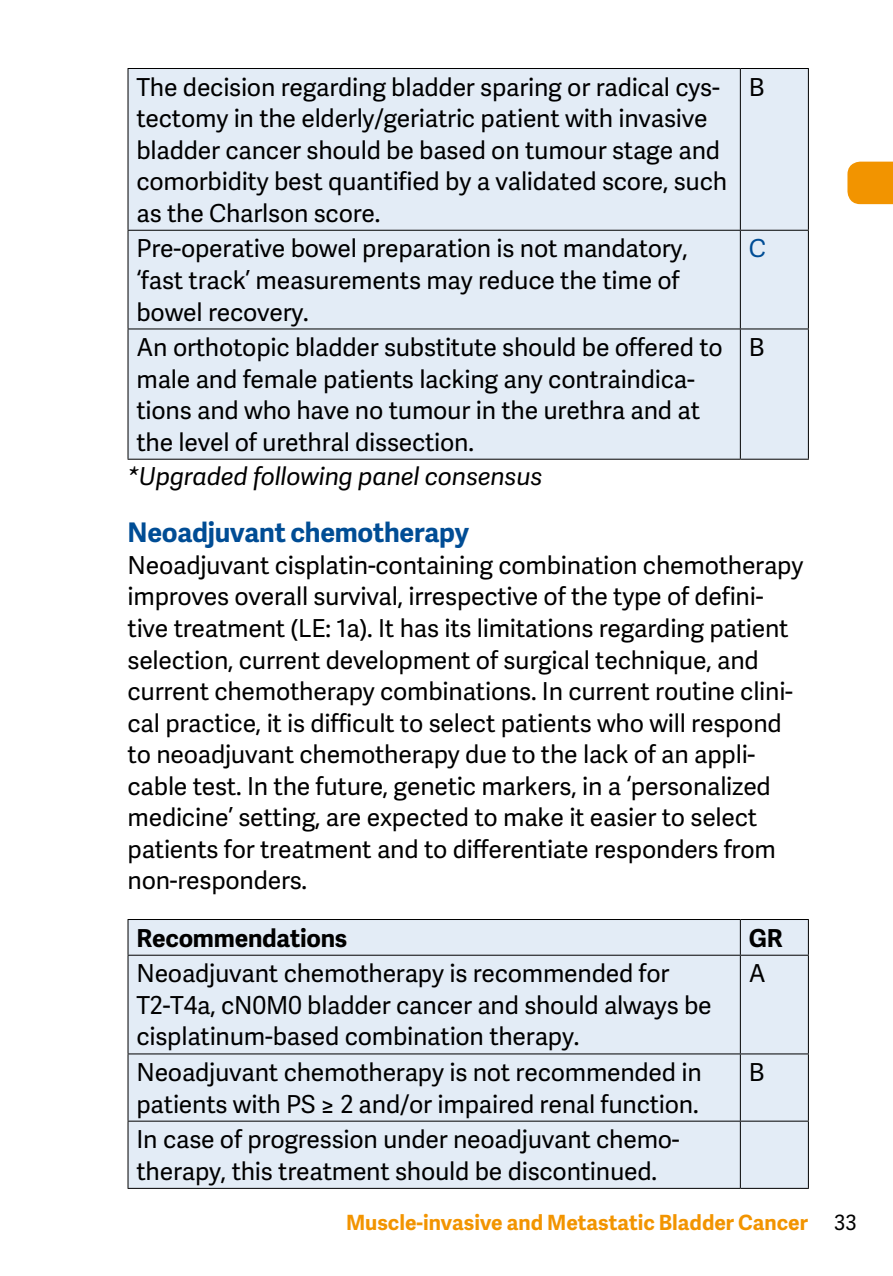
<style>
.page{position:relative;width:893px;height:1276px;background:#fff}
.page>*{position:absolute;margin:0;border:0;box-sizing:border-box;transform-origin:0 0}
.t1{font:700 27px "Adelle Sans";letter-spacing:-.01em;color:#004d95}
.t2{font:24.6px/31.5px "Adelle Sans";letter-spacing:-.01em;color:#000}
.t3{font:italic 24.6px "Adelle Sans";letter-spacing:-.01em;color:#000}
.t4{font:700 24.6px "Adelle Sans";letter-spacing:-.01em;color:#000}
.t5{font:24.6px "Adelle Sans";color:#004d95}
.t6{font:700 21px "Adelle Sans";color:#f29400}
.s1{font-weight:400;color:#000}
</style>
<div class="page">
<div style="left:847px;top:162px;width:46px;height:42px;background:#f29400"></div>
<div style="left:129px;top:69px;width:679px;height:390px;background:#e3ecf6"></div>
<hr style="left:128px;top:68px;width:612px;height:1px;background:#000">
<hr style="left:127px;top:69px;width:2px;height:161px;background:#000">
<hr style="left:740px;top:68px;width:69px;height:1px;background:#000">
<hr style="left:740px;top:69px;width:1px;height:161px;background:#000">
<hr style="left:808px;top:69px;width:1px;height:161px;background:#000">
<hr style="left:128px;top:230px;width:612px;height:1px;background:#000">
<hr style="left:127px;top:231px;width:2px;height:97px;background:#000">
<hr style="left:740px;top:230px;width:69px;height:1px;background:#000">
<hr style="left:740px;top:231px;width:1px;height:97px;background:#000">
<hr style="left:808px;top:231px;width:1px;height:97px;background:#000">
<hr style="left:128px;top:328px;width:612px;height:1px;background:#000">
<hr style="left:127px;top:329px;width:2px;height:130px;background:#000">
<hr style="left:740px;top:328px;width:69px;height:1px;background:#000">
<hr style="left:740px;top:329px;width:1px;height:130px;background:#000">
<hr style="left:808px;top:329px;width:1px;height:130px;background:#000">
<hr style="left:128px;top:459px;width:612px;height:1px;background:#000">
<hr style="left:740px;top:459px;width:69px;height:1px;background:#000">
<div style="left:129px;top:920px;width:679px;height:267px;background:#e3ecf6"></div>
<hr style="left:128px;top:919px;width:612px;height:1px;background:#000">
<hr style="left:127px;top:920px;width:2px;height:34px;background:#000">
<hr style="left:740px;top:919px;width:69px;height:1px;background:#000">
<hr style="left:740px;top:920px;width:1px;height:34px;background:#000">
<hr style="left:808px;top:920px;width:1px;height:34px;background:#000">
<hr style="left:128px;top:954px;width:612px;height:1px;background:#000">
<hr style="left:127px;top:955px;width:2px;height:98px;background:#000">
<hr style="left:740px;top:954px;width:69px;height:1px;background:#000">
<hr style="left:740px;top:955px;width:1px;height:98px;background:#000">
<hr style="left:808px;top:955px;width:1px;height:98px;background:#000">
<hr style="left:128px;top:1053px;width:612px;height:1px;background:#000">
<hr style="left:127px;top:1054px;width:2px;height:66px;background:#000">
<hr style="left:740px;top:1053px;width:69px;height:1px;background:#000">
<hr style="left:740px;top:1054px;width:1px;height:66px;background:#000">
<hr style="left:808px;top:1054px;width:1px;height:66px;background:#000">
<hr style="left:128px;top:1120px;width:612px;height:1px;background:#000">
<hr style="left:127px;top:1121px;width:2px;height:67px;background:#000">
<hr style="left:740px;top:1120px;width:69px;height:1px;background:#000">
<hr style="left:740px;top:1121px;width:1px;height:67px;background:#000">
<hr style="left:808px;top:1121px;width:1px;height:67px;background:#000">
<hr style="left:128px;top:1187px;width:612px;height:2px;background:#000">
<hr style="left:740px;top:1187px;width:69px;height:2px;background:#000">
<p class="t2" style="left:137px;top:70px;width:592px">The decision regarding bladder sparing or radical cys&shy;tectomy in the elderly/geriatric patient with invasive bladder cancer should be based on tumour stage and comorbidity best quantified by a validated score, such as the Charlson score.</p>
<p class="t2" style="left:749px;top:70px;width:17px">B</p>
<p class="t2" style="left:137px;top:232px;width:553px">Pre-operative bowel preparation is not mandatory, ‘fast track’ measurements may reduce the time of bowel recovery.</p>
<p class="t5" style="left:749px;top:231px;width:19px">C</p>
<p class="t2" style="left:137px;top:331px;width:588px">An orthotopic bladder substitute should be offered to male and female patients lacking any contraindica&shy;tions and who have no tumour in the urethra and at the level of urethral dissection.</p>
<p class="t2" style="left:749px;top:331px;width:17px">B</p>
<p class="t3" style="left:128px;top:459px;width:416px">*Upgraded following panel consensus</p>
<p class="t1" style="left:128px;top:513px;width:343px">Neoadjuvant chemotherapy</p>
<p class="t2" style="left:128px;top:548px;width:677px">Neoadjuvant cisplatin-containing combination chemotherapy improves overall survival, irrespective of the type of defini&shy;tive treatment (LE: 1a). It has its limitations regarding patient selection, current development of surgical technique, and current chemotherapy combinations. In current routine clini&shy;cal practice, it is difficult to select patients who will respond to neoadjuvant chemotherapy due to the lack of an appli&shy;cable test. In the future, genetic markers, in a ‘personalized medicine’ setting, are expected to make it easier to select patients for treatment and to differentiate responders from non-responders.</p>
<p class="t4" style="left:137px;top:920px;width:212px">Recommendations</p>
<p class="t4" style="left:749px;top:920px;width:35px">GR</p>
<p class="t2" style="left:137px;top:957px;width:577px">Neoadjuvant chemotherapy is recommended for<br>T2-T4a, cN0M0 bladder cancer and should always be cisplatinum-based combination therapy.</p>
<p class="t2" style="left:749px;top:957px;width:19px">A</p>
<p class="t2" style="left:137px;top:1056px;width:567px">Neoadjuvant chemotherapy is not recommended in patients with PS ≥ 2 and/or impaired renal function.</p>
<p class="t2" style="left:749px;top:1056px;width:17px">B</p>
<p class="t2" style="left:137px;top:1123px;width:545px">In case of progression under neoadjuvant chemo&shy;therapy, this treatment should be discontinued.</p>
<p class="t6" style="left:346px;top:1207px;width:512px">Muscle-invasive and Metastatic Bladder Cancer <span class="s1">33</span></p>
</div>
